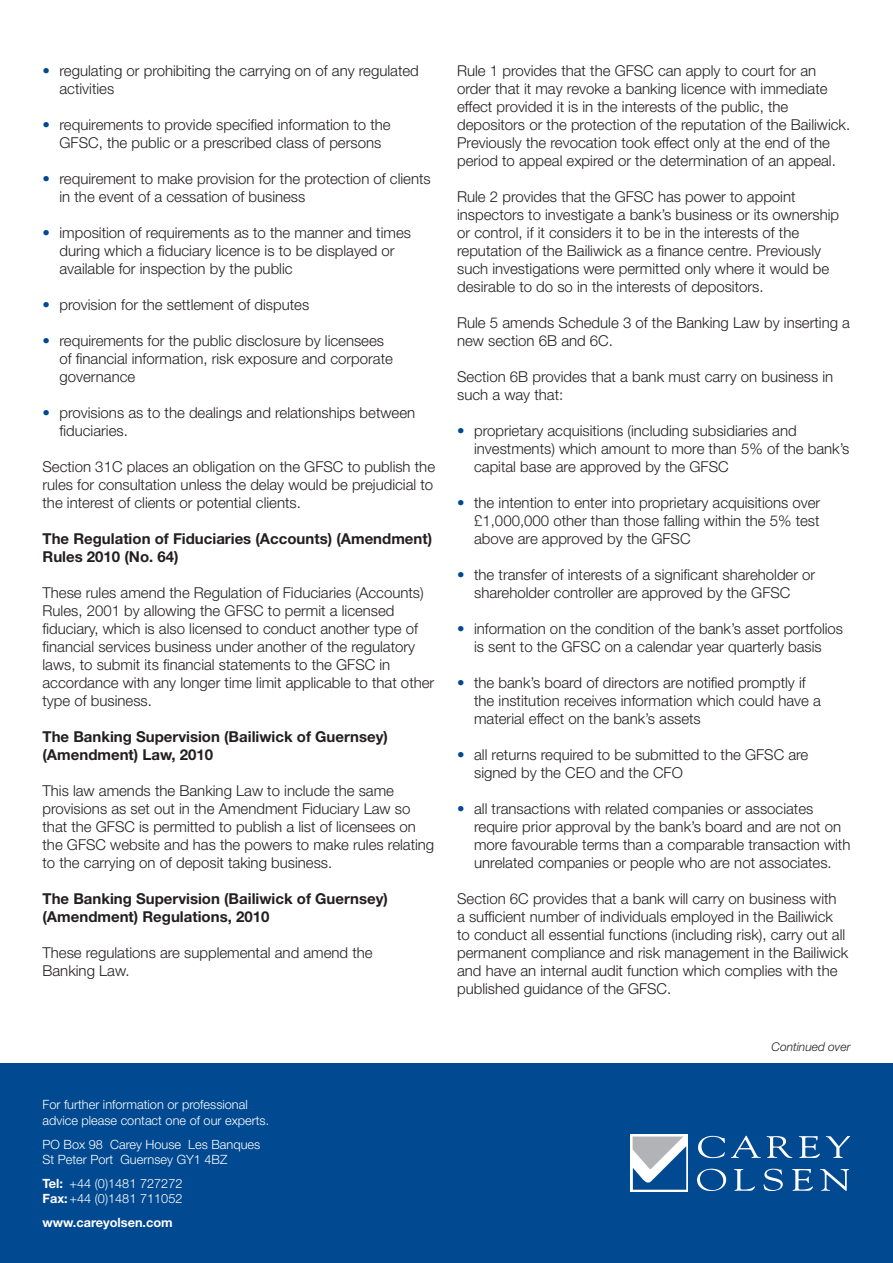
<style>
.page{position:relative;width:893px;height:1263px;background:#fff}
.page>*{position:absolute;margin:0;border:0;box-sizing:border-box;transform-origin:0 0}
.t1{font:300 15px/18px "Helvetica Neue";color:#231f20}
.t2{font:700 15px/18px "Helvetica Neue";color:#231f20}
.t3{font:300 12.75px/15.3px "Helvetica Neue";color:#fff}
.t4{font:700 12.75px "Helvetica Neue";color:#fff}
.t5{font:italic 300 12px "Helvetica Neue";color:#231f20}
.s1{color:#014990}
.s2{font-weight:700}
</style>
<div class="page">
<div style="left:0;top:1063px;width:893px;height:200px;background:#014990"></div>
<svg style="left:631px;top:1135px;width:57px;height:57px"></svg>
<svg style="left:698px;top:1136px;width:27px;height:22px"></svg>
<svg style="left:731px;top:1136px;width:62px;height:22px"></svg>
<svg style="left:799px;top:1136px;width:21px;height:22px"></svg>
<svg style="left:697px;top:1169px;width:29px;height:22px"></svg>
<svg style="left:734px;top:1169px;width:21px;height:22px"></svg>
<svg style="left:763px;top:1169px;width:20px;height:22px"></svg>
<svg style="left:792px;top:1169px;width:21px;height:22px"></svg>
<svg style="left:820px;top:1169px;width:29px;height:22px"></svg>
<svg style="left:633px;top:1136px;width:53px;height:54px"></svg>
<svg style="left:826px;top:1136px;width:24px;height:22px"></svg>
<p class="t1" style="left:60px;top:61px;width:361px;text-indent:-17px"><span class="s1">•</span> regulating or prohibiting the carrying on of any regulated activities</p>
<p class="t1" style="left:43px;top:115px;width:350px;text-align:center"><span class="s1">•</span> requirements to provide specified information to the<br>GFSC, the public or a prescribed class of persons</p>
<p class="t1" style="left:60px;top:169px;width:373px;text-indent:-17px"><span class="s1">•</span> requirement to make provision for the protection of clients in the event of a cessation of business</p>
<p class="t1" style="left:60px;top:223px;width:353px;text-indent:-17px"><span class="s1">•</span> imposition of requirements as to the manner and times during which a fiduciary licence is to be displayed or available for inspection by the public</p>
<p class="t1" style="left:43px;top:295px;width:268px"><span class="s1">•</span> provision for the settlement of disputes</p>
<p class="t1" style="left:60px;top:331px;width:335px;text-indent:-17px"><span class="s1">•</span> requirements for the public disclosure by licensees of financial information, risk exposure and corporate governance</p>
<p class="t1" style="left:60px;top:403px;width:357px;text-indent:-17px"><span class="s1">•</span> provisions as to the dealings and relationships between fiduciaries.</p>
<p class="t1" style="left:43px;top:457px;width:394px">Section 31C places an obligation on the GFSC to publish the rules for consultation unless the delay would be prejudicial to the interest of clients or potential clients.</p>
<p class="t2" style="left:43px;top:529px;width:391px">The Regulation of Fiduciaries (Accounts) (Amendment)<br>Rules 2010 (No. 64)</p>
<p class="t1" style="left:43px;top:583px;width:393px">These rules amend the Regulation of Fiduciaries (Accounts)<br>Rules, 2001 by allowing the GFSC to permit a licensed fiduciary, which is also licensed to conduct another type of financial services business under another of the regulatory laws, to submit its financial statements to the GFSC in accordance with any longer time limit applicable to that other type of business.</p>
<p class="t2" style="left:43px;top:727px;width:347px">The Banking Supervision (Bailiwick of Guernsey) (Amendment) Law, 2010</p>
<p class="t1" style="left:43px;top:781px;width:393px">This law amends the Banking Law to include the same provisions as set out in the Amendment Fiduciary Law so that the GFSC is permitted to publish a list of licensees on the GFSC website and has the powers to make rules relating to the carrying on of deposit taking business.</p>
<p class="t2" style="left:43px;top:889px;width:347px">The Banking Supervision (Bailiwick of Guernsey) (Amendment) Regulations, 2010</p>
<p class="t1" style="left:43px;top:943px;width:332px">These regulations are supplemental and amend the<br>Banking Law.</p>
<p class="t3" style="left:43px;top:1097px;width:228px">For further information or professional advice please contact one of our experts.</p>
<p class="t3" style="left:43px;top:1136px;width:219px">PO Box 98 Carey House Les Banques<br>St Peter Port Guernsey GY1 4BZ</p>
<p class="t3" style="left:43px;top:1175px;width:142px"><span class="s2">Tel:</span> +44 (0)1481 727272<br><span class="s2">Fax:</span>+44 (0)1481 711052</p>
<p class="t4" style="left:43px;top:1214px;width:132px">www.careyolsen.com</p>
<p class="t1" style="left:457px;top:61px;width:395px">Rule 1 provides that the GFSC can apply to court for an order that it may revoke a banking licence with immediate effect provided it is in the interests of the public, the depositors or the protection of the reputation of the Bailiwick.<br>Previously the revocation took effect only at the end of the period to appeal expired or the determination of an appeal.</p>
<p class="t1" style="left:457px;top:187px;width:383px">Rule 2 provides that the GFSC has power to appoint inspectors to investigate a bank’s business or its ownership or control, if it considers it to be in the interests of the reputation of the Bailiwick as a finance centre. Previously such investigations were permitted only where it would be desirable to do so in the interests of depositors.</p>
<p class="t1" style="left:457px;top:313px;width:394px">Rule 5 amends Schedule 3 of the Banking Law by inserting a new section 6B and 6C.</p>
<p class="t1" style="left:457px;top:367px;width:378px">Section 6B provides that a bank must carry on business in such a way that:</p>
<p class="t1" style="left:474px;top:421px;width:377px;text-indent:-17px"><span class="s1">•</span> proprietary acquisitions (including subsidiaries and investments) which amount to more than 5% of the bank’s capital base are approved by the GFSC</p>
<p class="t1" style="left:474px;top:493px;width:348px;text-align:justify;text-indent:-17px"><span class="s1">•</span> the intention to enter into proprietary acquisitions over £1,000,000 other than those falling within the 5% test above are approved by the GFSC</p>
<p class="t1" style="left:457px;top:565px;width:360px;text-align:center"><span class="s1">•</span> the transfer of interests of a significant shareholder or shareholder controller are approved by the GFSC</p>
<p class="t1" style="left:457px;top:619px;width:387px;text-align:center"><span class="s1">•</span> information on the condition of the bank’s asset portfolios is sent to the GFSC on a calendar year quarterly basis</p>
<p class="t1" style="left:474px;top:673px;width:348px;text-indent:-17px"><span class="s1">•</span> the bank’s board of directors are notified promptly if the institution receives information which could have a material effect on the bank’s assets</p>
<p class="t1" style="left:474px;top:745px;width:336px;text-indent:-17px"><span class="s1">•</span> all returns required to be submitted to the GFSC are signed by the CEO and the CFO</p>
<p class="t1" style="left:474px;top:799px;width:378px;text-indent:-17px"><span class="s1">•</span> all transactions with related companies or associates require prior approval by the bank’s board and are not on more favourable terms than a comparable transaction with unrelated companies or people who are not associates.</p>
<p class="t1" style="left:457px;top:889px;width:393px">Section 6C provides that a bank will carry on business with<br>a sufficient number of individuals employed in the Bailiwick to conduct all essential functions (including risk), carry out all permanent compliance and risk management in the Bailiwick and have an internal audit function which complies with the published guidance of the GFSC.</p>
<p class="t5" style="left:771px;top:1039px;width:80px">Continued over</p>
</div>
